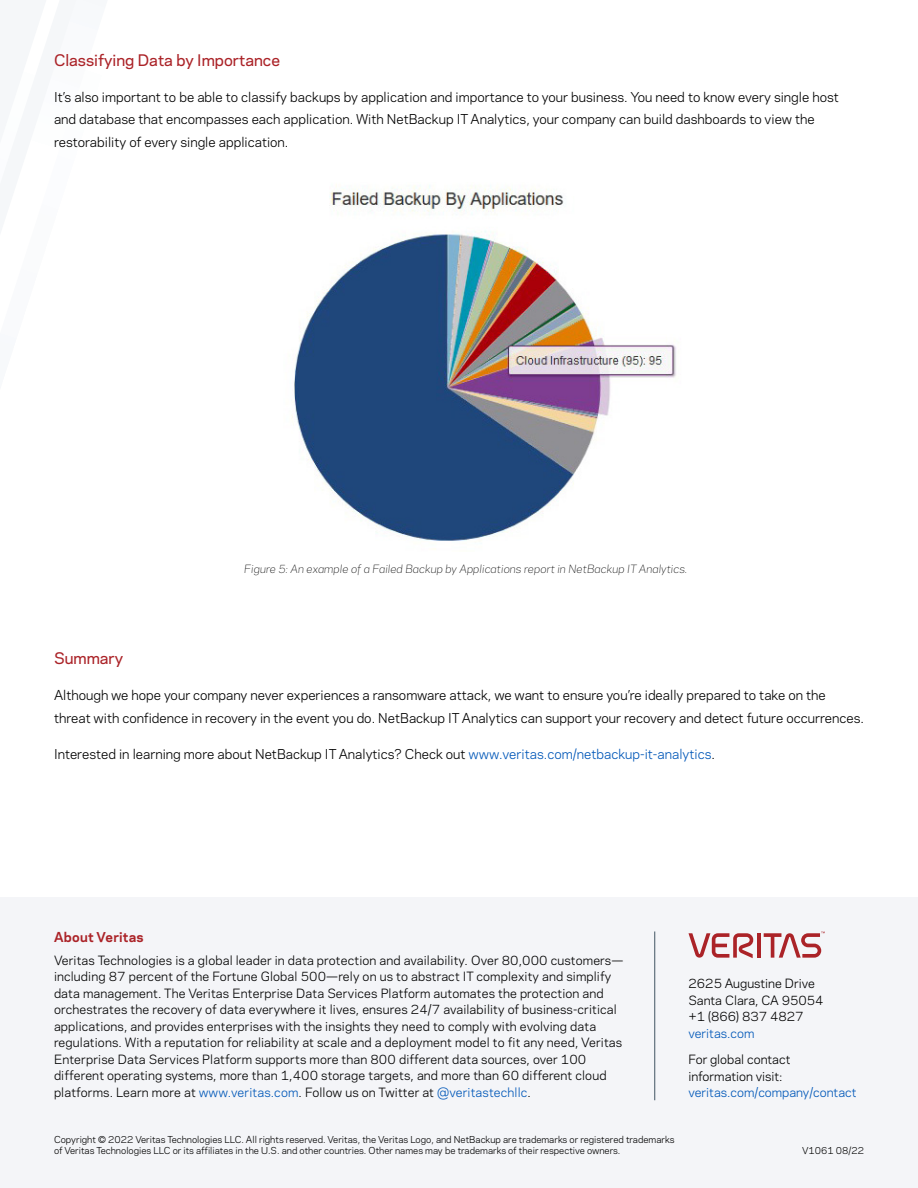
<style>
.page{position:relative;width:918px;height:1188px;background:#fff}
.page>*{position:absolute;margin:0;border:0;box-sizing:border-box;transform-origin:0 0}
.Paragraph_Title{font:500 15px "Polaris";color:#ab2328}
.Body_Copy{font:12.75px/22.5px "Polaris";color:#000}
.t1{font:700 12.75px "Polaris";letter-spacing:.015em;color:#ab2328}
.t2{font:12px/16.5px "Polaris";letter-spacing:.01em;color:#000}
.t3{font:12px "Polaris";color:#0057b8}
.t4{font:italic 300 10.65px "Polaris";color:#000}
.t5{font:9px/10.8px "Polaris";color:#000}
.s1{color:#0057b8}
</style>
<div class="page">
<div style="left:0;top:898px;width:918px;height:290px;background:#f4f5f8"></div>
<hr style="left:757px;top:933px;width:4px;height:25px;background:#ab2328">
<svg style="left:689px;top:933px;width:65px;height:25px"></svg>
<svg style="left:764px;top:932px;width:61px;height:26px"></svg>
<hr style="left:654px;top:932px;width:1px;height:168px;background:#425563">
<img style="left:291px;top:184px;width:385px;height:365px">
<p class="Paragraph_Title" style="left:54px;top:49px;width:228px">Classifying Data by Importance</p>
<p class="Body_Copy" style="left:54px;top:85px;width:786px">It’s also important to be able to classify backups by application and importance to your business. You need to know every single host and database that encompasses each application. With NetBackup IT Analytics, your company can build dashboards to view the restorability of every single application.</p>
<p class="t4" style="left:244px;top:561px;width:444px">Figure 5: An example of a Failed Backup by Applications report in NetBackup IT Analytics.</p>
<p class="Paragraph_Title" style="left:54px;top:647px;width:71px">Summary</p>
<p class="Body_Copy" style="left:54px;top:684px;width:812px">Although we hope your company never experiences a ransomware attack, we want to ensure you’re ideally prepared to take on the threat with confidence in recovery in the event you do. NetBackup IT Analytics can support your recovery and detect future occurrences.</p>
<p class="Body_Copy" style="left:54px;top:742px;width:663px">Interested in learning more about NetBackup IT Analytics? Check out <span class="s1">www.veritas.com/netbackup-it-analytics</span>.</p>
<p class="t1" style="left:54px;top:927px;width:91px">About Veritas</p>
<p class="t2" style="left:54px;top:951px;width:571px">Veritas Technologies is a global leader in data protection and availability. Over 80,000 customers— including 87 percent of the Fortune Global 500—rely on us to abstract IT complexity and simplify data management. The Veritas Enterprise Data Services Platform automates the protection and orchestrates the recovery of data everywhere it lives, ensures 24/7 availability of business-critical applications, and provides enterprises with the insights they need to comply with evolving data regulations. With a reputation for reliability at scale and a deployment model to fit any need, Veritas Enterprise Data Services Platform supports more than 800 different data sources, over 100 different operating systems, more than 1,400 storage targets, and more than 60 different cloud platforms. Learn more at <span class="s1">www.veritas.com</span>. Follow us on Twitter at <span class="s1">@veritastechllc</span>.</p>
<p class="t5" style="left:54px;top:1134px;width:622px">Copyright © 2022 Veritas Technologies LLC. All rights reserved. Veritas, the Veritas Logo, and NetBackup are trademarks or registered trademarks of Veritas Technologies LLC or its affiliates in the U.S. and other countries. Other names may be trademarks of their respective owners.</p>
<p class="t5" style="left:802px;top:1145px;width:63px">V1061 08/22</p>
<p class="t2" style="left:688px;top:975px;width:128px">2625 Augustine Drive</p>
<p class="t2" style="left:688px;top:991px;width:137px">Santa Clara, CA 95054</p>
<p class="t2" style="left:688px;top:1008px;width:117px">+1 (866) 837 4827</p>
<p class="t3" style="left:688px;top:1024px;width:68px">veritas.com</p>
<p class="t2" style="left:688px;top:1051px;width:104px">For global contact information visit:</p>
<p class="t3" style="left:688px;top:1083px;width:170px">veritas.com/company/contact</p>
</div>
